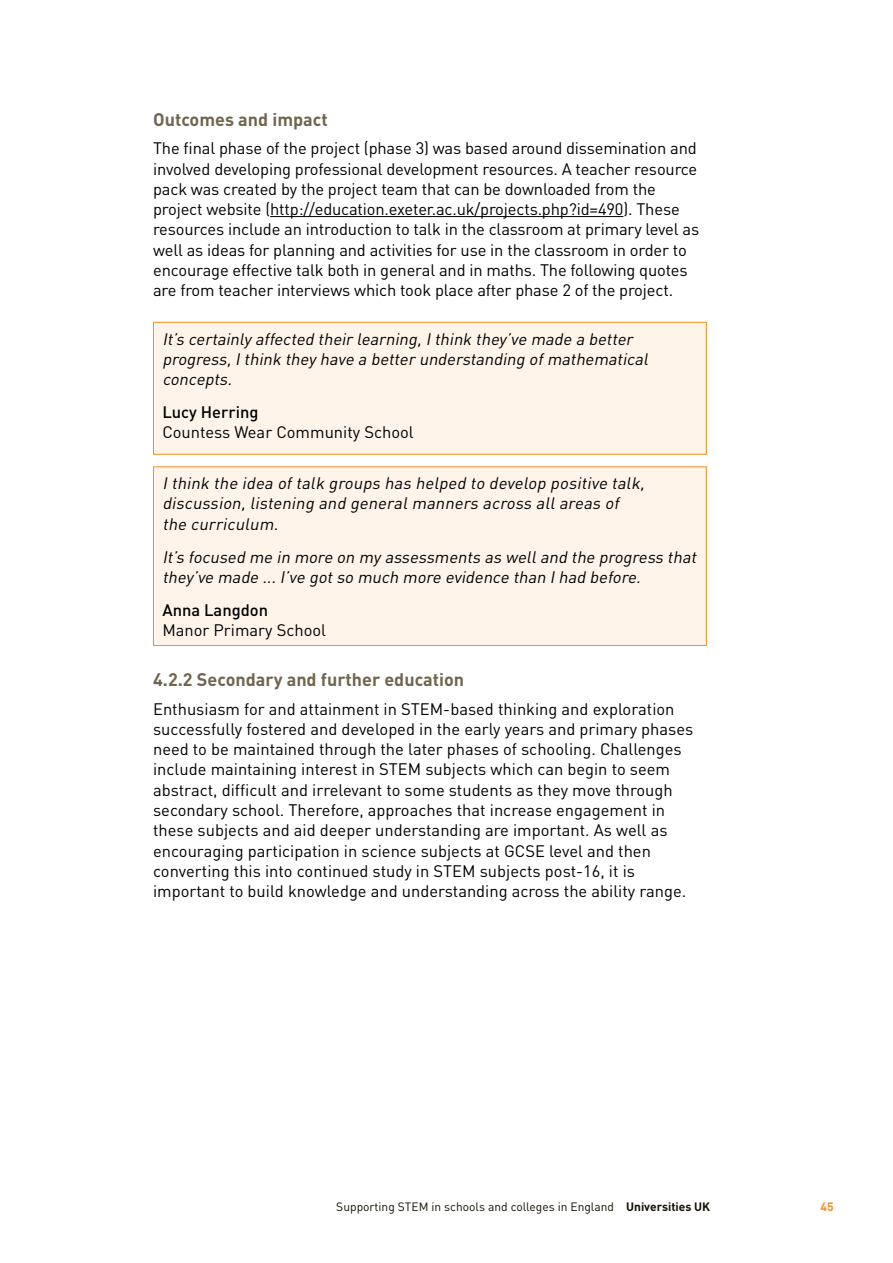
<style>
.page{position:relative;width:893px;height:1263px;background:#fff}
.page>*{position:absolute;margin:0;border:0;box-sizing:border-box;transform-origin:0 0}
.t1{font:700 18px "DIN";color:#70664e}
.t2{font:16.5px/20.2px "DIN";letter-spacing:-.01em;color:#000}
.t3{font:italic 16.5px/20.2px "DIN";color:#000}
.t4{font:500 16.5px "DIN";color:#000}
.t5{font:12px "DIN";color:#141006}
.t6{font:700 12px "DIN";color:#f78e1e}
.s1{font-weight:700}
</style>
<div class="page">
<hr style="left:270px;top:216px;width:353px;height:1px;background:#000">
<div style="left:153px;top:322px;width:553px;height:132px;background:#fef4e9"></div>
<div style="left:153px;top:322px;width:554px;height:133px;border:1px solid #f78e1e"></div>
<div style="left:153px;top:467px;width:553px;height:178px;background:#fef4e9"></div>
<div style="left:153px;top:466px;width:554px;height:180px;border:1px solid #f78e1e"></div>
<p class="t1" style="left:153px;top:113px;width:176px">Outcomes and impact</p>
<p class="t2" style="left:153px;top:140px;width:548px">The final phase of the project (phase 3) was based around dissemination and involved developing professional development resources. A teacher resource pack was created by the project team that can be downloaded from the project website (http://education.exeter.ac.uk/projects.php?id=490). These resources include an introduction to talk in the classroom at primary level as well as ideas for planning and activities for use in the classroom in order to encourage effective talk both in general and in maths. The following quotes are from teacher interviews which took place after phase 2 of the project.</p>
<p class="t3" style="left:162px;top:330px;width:490px">It’s certainly affected their learning, I think they’ve made a better progress, I think they have a better understanding of mathematical concepts.</p>
<p class="t4" style="left:162px;top:406px;width:98px">Lucy Herring</p>
<p class="t2" style="left:162px;top:424px;width:253px">Countess Wear Community School</p>
<p class="t3" style="left:162px;top:475px;width:486px">I think the idea of talk groups has helped to develop positive talk, discussion, listening and general manners across all areas of the curriculum.</p>
<p class="t3" style="left:162px;top:548px;width:538px">It’s focused me in more on my assessments as well and the progress that they’ve made ... I’ve got so much more evidence than I had before.</p>
<p class="t4" style="left:162px;top:604px;width:107px">Anna Langdon</p>
<p class="t2" style="left:162px;top:622px;width:165px">Manor Primary School</p>
<p class="t1" style="left:153px;top:673px;width:313px">4.2.2 Secondary and further education</p>
<p class="t2" style="left:153px;top:700px;width:542px">Enthusiasm for and attainment in STEM-based thinking and exploration successfully fostered and developed in the early years and primary phases need to be maintained through the later phases of schooling. Challenges include maintaining interest in STEM subjects which can begin to seem abstract, difficult and irrelevant to some students as they move through secondary school. Therefore, approaches that increase engagement in these subjects and aid deeper understanding are important. As well as encouraging participation in science subjects at GCSE level and then converting this into continued study in STEM subjects post-16, it is important to build knowledge and understanding across the ability range.</p>
<p class="t5" style="left:336px;top:1203px;width:375px">Supporting STEM in schools and colleges in England <span class="s1">Universities UK</span></p>
<p class="t6" style="left:820px;top:1203px;width:15px">45</p>
</div>
